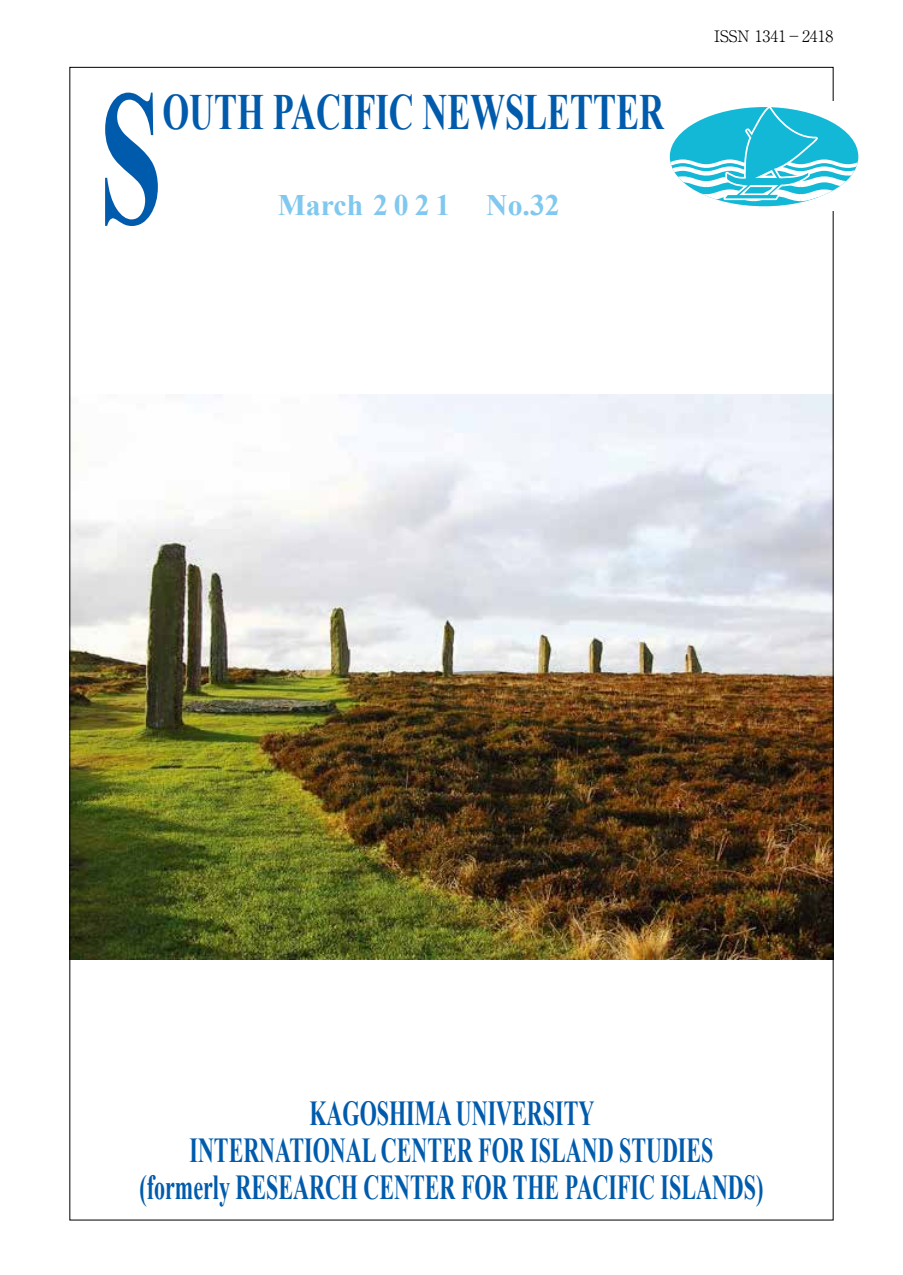
<style>
.page{position:relative;width:903px;height:1275px;background:#fff}
.page>*{position:absolute;margin:0;border:0;box-sizing:border-box;transform-origin:0 0}
.t1{font:700 192.5px "Times New Roman";color:#005bac;scale:.59 1}
.t2{font:700 50.75px "Times New Roman";color:#005bac;scale:.68 1}
.t3{font:700 50.57px "Times New Roman";color:#005bac;scale:.67 1}
.t4{font:700 35px/36.8px "Times New Roman";color:#005bac;text-align:center;scale:.63 1}
.t5{font:700 34.82px/40.1px "Times New Roman";color:#005bac;text-align:center;scale:.62 1}
.t6{font:700 29.75px "Times New Roman";color:#80c8ef}
.t7{font:700 29.57px "Times New Roman";color:#80c8ef}
.t8{font:300 15.75px "Ryumin Pro";color:#000}
</style>
<div class="page">
<img style="left:71px;top:395px;width:760px;height:564px">
<svg style="left:670px;top:108px;width:188px;height:98px"></svg>
<h1 class="t1" style="left:99px;top:20px;width:109px">S</h1>
<h2 class="t2" style="left:162px;top:75px;width:739px">OUTH PACIFIC NEWSLETTER</h2>
<h3 class="t3" style="left:299px;top:81px;width:381px">ACIF NEWSL</h3>
<p class="t6" style="left:278px;top:183px;width:283px">March 2 0 2 1 No.32</p>
<p class="t7" style="left:283px;top:187px;width:174px">March 2015</p>
<p class="t7" style="left:529px;top:187px;width:31px">26</p>
<p class="t8" style="left:714px;top:24px;width:121px">ISSN 1341−2418</p>
<p class="t8" style="left:720px;top:29px;width:120px">ISSN 1341−2418</p>
<p class="t4" style="left:139px;top:1094px;width:992px">KAGOSHIMA UNIVERSITY<br>INTERNATIONAL CENTER FOR ISLAND STUDIES<br>(formerly RESEARCH CENTER FOR THE PACIFIC ISLANDS)</p>
<p class="t5" style="left:196px;top:1120px;width:842px">KAGOSHIMA UNIVERSITY<br>RESEARCH CENTER FOR THE PACIFIC ISLANDS</p>
</div>
